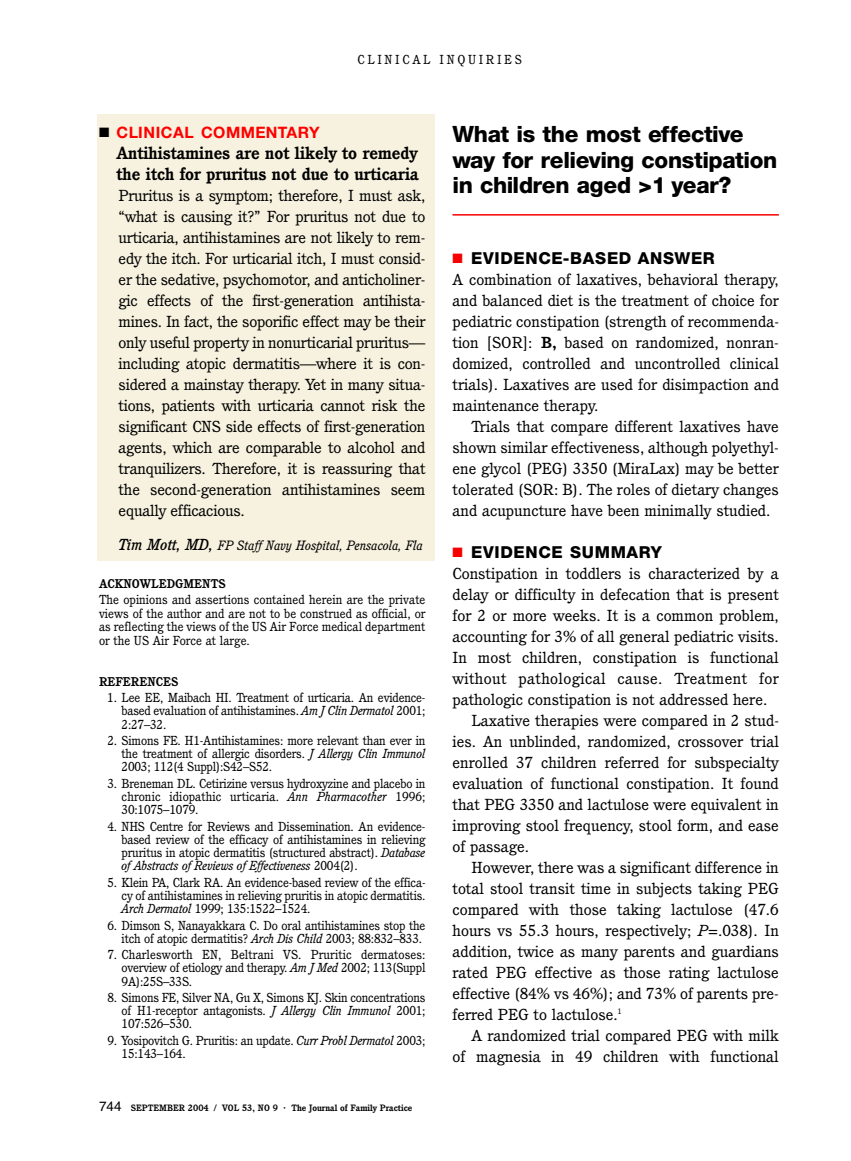
<style>
.page{position:relative;width:851px;height:1161px;background:#fff}
.page>*{position:absolute;margin:0;border:0;box-sizing:border-box;transform-origin:0 0}
.t1{font:800 22.5px/25.5px "Helvetica Neue";letter-spacing:-.015em;color:#000}
.t2{font:700 17.25px/21px "Cushing";color:#000}
.t3{font:800 16.5px "Helvetica Neue";letter-spacing:.045em;color:#000}
.t4{font:700 15.75px "Helvetica Neue";letter-spacing:.03em;color:#f00}
.t5{font:15.6px/21px "Cushing";color:#000;text-align:justify;scale:1.06 1}
.t6{font:15.6px "Cushing";letter-spacing:.02em;color:#000;scale:1.06 1}
.t7{font:italic 13.2px "Cushing";color:#000}
.t8{font:12.75px/13.2px "Cushing";letter-spacing:-.015em;color:#000;text-align:justify}
.t9{font:12.75px "Cushing";letter-spacing:.21em;color:#000}
.t10{font:700 12.3px "Cushing";color:#000}
.t11{font:700 9px "Cushing";color:#000}
.s1{color:#000}
.s2{font-weight:500;font-size:15.6px}
.s3{font-style:italic}
.s4{font-family:"Helvetica";font-weight:400;font-size:13.5px}
.s5{font-size:10.5px}
.s6{color:#f60000}
.s7{font-weight:700}
</style>
<div class="page">
<svg style="left:97px;top:114px;width:682px;height:447px"></svg>
<p class="t9" style="left:357px;top:54px;width:166px">CLINICAL INQUIRIES</p>
<p class="t4" style="left:99px;top:127px;width:222px"><span class="s1">■</span> CLINICAL COMMENTARY</p>
<p class="t2" style="left:116px;top:144px;width:304px">Antihistamines are not likely to remedy the itch for pruritus not due to urticaria</p>
<p class="t5" style="left:119px;top:186px;width:291px">Pruritus is a symptom; therefore, I must ask, “what is causing it?” For pruritus not due to urticaria, antihistamines are not likely to rem&shy;edy the itch. For urticarial itch, I must consid&shy;er the sedative, psychomotor, and anticholiner&shy;gic effects of the first-generation antihista&shy;mines. In fact, the soporific effect may be their only useful property in nonurticarial pruritus— including atopic dermatitis—where it is con&shy;sidered a mainstay therapy. Yet in many situa&shy;tions, patients with urticaria cannot risk the significant CNS side effects of first-generation agents, which are comparable to alcohol and tranquilizers. Therefore, it is reassuring that the second-generation antihistamines seem equally efficacious.</p>
<p class="t7" style="left:118px;top:540px;width:306px"><span class="s2">Tim Mott, MD,</span> FP Staff Navy Hospital, Pensacola, Fla</p>
<p class="t10" style="left:99px;top:578px;width:128px">ACKNOWLEDGMENTS</p>
<p class="t8" style="left:99px;top:594px;width:328px">The opinions and assertions contained herein are the private views of the author and are not to be construed as official, or as reflecting the views of the US Air Force medical department or the US Air Force at large.</p>
<p class="t10" style="left:99px;top:677px;width:81px">REFERENCES</p>
<p class="t8" style="left:122px;top:692px;width:305px;text-indent:-14px">1. Lee EE, Maibach HI. Treatment of urticaria. An evidence&shy;based evaluation of antihistamines. <span class="s3">Am J Clin Dermatol</span> 2001; 2:27–32.</p>
<p class="t8" style="left:122px;top:735px;width:305px;text-indent:-14px">2. Simons FE. H1-Antihistamines: more relevant than ever in the treatment of allergic disorders. <span class="s3">J Allergy Clin Immunol </span>2003; 112(4 Suppl):S42–S52.</p>
<p class="t8" style="left:122px;top:778px;width:305px;text-indent:-14px">3. Breneman DL. Cetirizine versus hydroxyzine and placebo in chronic idiopathic urticaria. <span class="s3">Ann Pharmacother</span> 1996; 30:1075–1079.</p>
<p class="t8" style="left:122px;top:821px;width:305px;text-indent:-14px">4. NHS Centre for Reviews and Dissemination. An evidence&shy;based review of the efficacy of antihistamines in relieving pruritus in atopic dermatitis (structured abstract). <span class="s3">Database of Abstracts of Reviews of Effectiveness</span> 2004(2).</p>
<p class="t8" style="left:122px;top:877px;width:305px;text-indent:-14px">5. Klein PA, Clark RA. An evidence-based review of the effica&shy;cy of antihistamines in relieving pruritis in atopic dermatitis.<br><span class="s3">Arch Dermatol</span> 1999; 135:1522–1524.</p>
<p class="t8" style="left:107px;top:920px;width:320px;text-align:right">6. Dimson S, Nanayakkara C. Do oral antihistamines stop the itch of atopic dermatitis? <span class="s3">Arch Dis Child</span> 2003; 88:832–833.</p>
<p class="t8" style="left:122px;top:949px;width:305px;text-indent:-14px">7. Charlesworth EN, Beltrani VS. Pruritic dermatoses: overview of etiology and therapy. <span class="s3">Am J Med</span> 2002; 113(Suppl 9A):25S–33S.</p>
<p class="t8" style="left:122px;top:992px;width:305px;text-indent:-14px">8. Simons FE, Silver NA, Gu X, Simons KJ. Skin concentrations of H1-receptor antagonists. <span class="s3">J Allergy Clin Immunol</span> 2001; 107:526–530.</p>
<p class="t8" style="left:122px;top:1035px;width:305px;text-indent:-14px">9. Yosipovitch G. Pruritis: an update. <span class="s3">Curr Probl Dermatol</span> 2003;<br>15:143–164.</p>
<p class="t11" style="left:99px;top:1105px;width:315px"><span class="s4">744</span> SEPTEMBER 2004 / VOL 53, NO 9 <span class="s5">·</span> The Journal of Family Practice</p>
<h1 class="t1" style="left:452px;top:123px;width:326px">What is the most effective way for relieving constipation in children aged &gt;1 year?</h1>
<p class="t3" style="left:452px;top:252px;width:264px"><span class="s6">■</span> EVIDENCE-BASED ANSWER</p>
<p class="t5" style="left:452px;top:270px;width:309px">A combination of laxatives, behavioral therapy, and balanced diet is the treatment of choice for pediatric constipation (strength of recommenda&shy;tion [SOR]: <span class="s7">B,</span> based on randomized, nonran&shy;domized, controlled and uncontrolled clinical trials). Laxatives are used for disimpaction and maintenance therapy.</p>
<p class="t5" style="left:452px;top:417px;width:309px;text-indent:19px">Trials that compare different laxatives have shown similar effectiveness, although polyethyl&shy;ene glycol (PEG) 3350 (MiraLax) may be better tolerated (SOR: B). The roles of dietary changes and acupuncture have been minimally studied.</p>
<p class="t3" style="left:452px;top:546px;width:211px"><span class="s6">■</span> EVIDENCE SUMMARY</p>
<p class="t5" style="left:452px;top:564px;width:309px">Constipation in toddlers is characterized by a</p>
<p class="t5" style="left:452px;top:585px;width:309px">delay or difficulty in defecation that is present</p>
<p class="t5" style="left:452px;top:606px;width:309px">for 2 or more weeks. It is a common problem,</p>
<p class="t5" style="left:452px;top:627px;width:309px">accounting for 3% of all general pediatric visits.</p>
<p class="t5" style="left:452px;top:648px;width:309px">In most children, constipation is functional</p>
<p class="t6" style="left:452px;top:672px;width:309px">without pathological cause. Treatment for</p>
<p class="t5" style="left:452px;top:690px;width:298px">pathologic constipation is not addressed here.</p>
<p class="t5" style="left:471px;top:711px;width:291px">Laxative therapies were compared in 2 stud-</p>
<p class="t5" style="left:452px;top:732px;width:309px">ies. An unblinded, randomized, crossover trial</p>
<p class="t5" style="left:452px;top:753px;width:309px">enrolled 37 children referred for subspecialty</p>
<p class="t5" style="left:452px;top:774px;width:309px">evaluation of functional constipation. It found</p>
<p class="t5" style="left:452px;top:795px;width:309px">that PEG 3350 and lactulose were equivalent in</p>
<p class="t5" style="left:452px;top:816px;width:309px">improving stool frequency, stool form, and ease</p>
<p class="t5" style="left:452px;top:837px;width:74px">of passage.</p>
<p class="t5" style="left:471px;top:858px;width:291px">However, there was a significant difference in</p>
<p class="t5" style="left:452px;top:879px;width:309px">total stool transit time in subjects taking PEG</p>
<p class="t5" style="left:452px;top:900px;width:309px">compared with those taking lactulose (47.6</p>
<p class="t5" style="left:452px;top:921px;width:309px">hours vs 55.3 hours, respectively; <span class="s3">P</span>=.038). In</p>
<p class="t5" style="left:452px;top:942px;width:309px">addition, twice as many parents and guardians</p>
<p class="t5" style="left:452px;top:963px;width:309px">rated PEG effective as those rating lactulose</p>
<p class="t5" style="left:452px;top:984px;width:309px">effective (84% vs 46%); and 73% of parents pre-</p>
<p class="t5" style="left:452px;top:1005px;width:161px">ferred PEG to lactulose.<sup>1</sup></p>
<p class="t5" style="left:471px;top:1026px;width:291px">A randomized trial compared PEG with milk</p>
<p class="t5" style="left:452px;top:1047px;width:309px">of magnesia in 49 children with functional</p>
</div>
